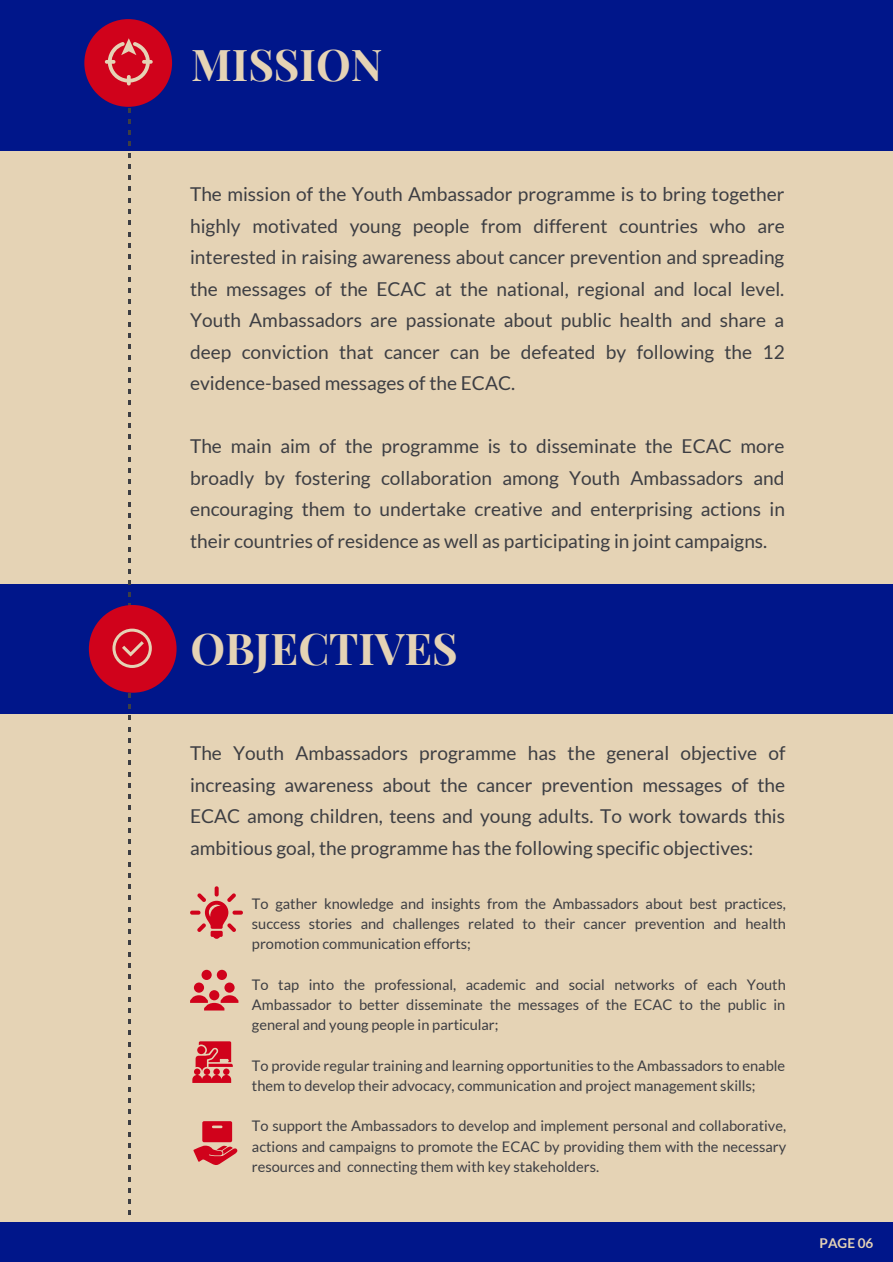
<style>
.page{position:relative;width:893px;height:1262px;background:#fff}
.page>*{position:absolute;margin:0;border:0;box-sizing:border-box;transform-origin:0 0}
.t1{font:700 43.8px "Playfair Display";color:#e5d3b5}
.t2{font:19.05px/31.5px "Lato";color:#3d3e43;text-align:justify}
.t3{font:14.55px/20.2px "Lato";color:#3d3e43;text-align:justify}
.t4{font:700 13.5px "Lato";color:#e5d3b5}
</style>
<div class="page">
<div style="left:0;top:0;width:892px;height:1261px;background:#e5d3b5"></div>
<div style="left:0;top:0;width:892px;height:151px;background:#00168a"></div>
<div style="left:0;top:585px;width:892px;height:129px;background:#00168a"></div>
<div style="left:84px;top:19px;width:88px;height:88px;background:#d0021b;border-radius:50%"></div>
<div style="left:89px;top:605px;width:87px;height:87px;background:#d0021b;border-radius:50%"></div>
<svg style="left:112px;top:628px;width:40px;height:40px"></svg>
<div style="left:0;top:1222px;width:892px;height:39px;background:#00168a"></div>
<svg style="left:190px;top:969px;width:48px;height:41px"></svg>
<svg style="left:190px;top:886px;width:53px;height:52px"></svg>
<svg style="left:192px;top:1041px;width:41px;height:41px"></svg>
<svg style="left:193px;top:1121px;width:44px;height:44px"></svg>
<svg style="left:105px;top:38px;width:48px;height:48px"></svg>
<h1 class="t1" style="left:191px;top:30px;width:193px">MISSION</h1>
<p class="t2" style="left:190px;top:178px;width:596px">The mission of the Youth Ambassador programme is to bring together highly motivated young people from different countries who are interested in raising awareness about cancer prevention and spreading the messages of the ECAC at the national, regional and local level.<br>Youth Ambassadors are passionate about public health and share a deep conviction that cancer can be defeated by following the 12 evidence-based messages of the ECAC.</p>
<p class="t2" style="left:190px;top:430px;width:596px">The main aim of the programme is to disseminate the ECAC more broadly by fostering collaboration among Youth Ambassadors and encouraging them to undertake creative and enterprising actions in their countries of residence as well as participating in joint campaigns.</p>
<h1 class="t1" style="left:190px;top:613px;width:269px">OBJECTIVES</h1>
<p class="t2" style="left:190px;top:737px;width:597px">The Youth Ambassadors programme has the general objective of increasing awareness about the cancer prevention messages of the ECAC among children, teens and young adults. To work towards this ambitious goal, the programme has the following specific objectives:</p>
<p class="t3" style="left:252px;top:893px;width:535px">To gather knowledge and insights from the Ambassadors about best practices, success stories and challenges related to their cancer prevention and health promotion communication efforts;</p>
<p class="t3" style="left:252px;top:974px;width:535px">To tap into the professional, academic and social networks of each Youth Ambassador to better disseminate the messages of the ECAC to the public in general and young people in particular;</p>
<p class="t3" style="left:252px;top:1055px;width:535px">To provide regular training and learning opportunities to the Ambassadors to enable them to develop their advocacy, communication and project management skills;</p>
<p class="t3" style="left:252px;top:1115px;width:535px">To support the Ambassadors to develop and implement personal and collaborative, actions and campaigns to promote the ECAC by providing them with the necessary resources and connecting them with key stakeholders.</p>
<p class="t4" style="left:819px;top:1235px;width:55px">PAGE 06</p>
</div>
